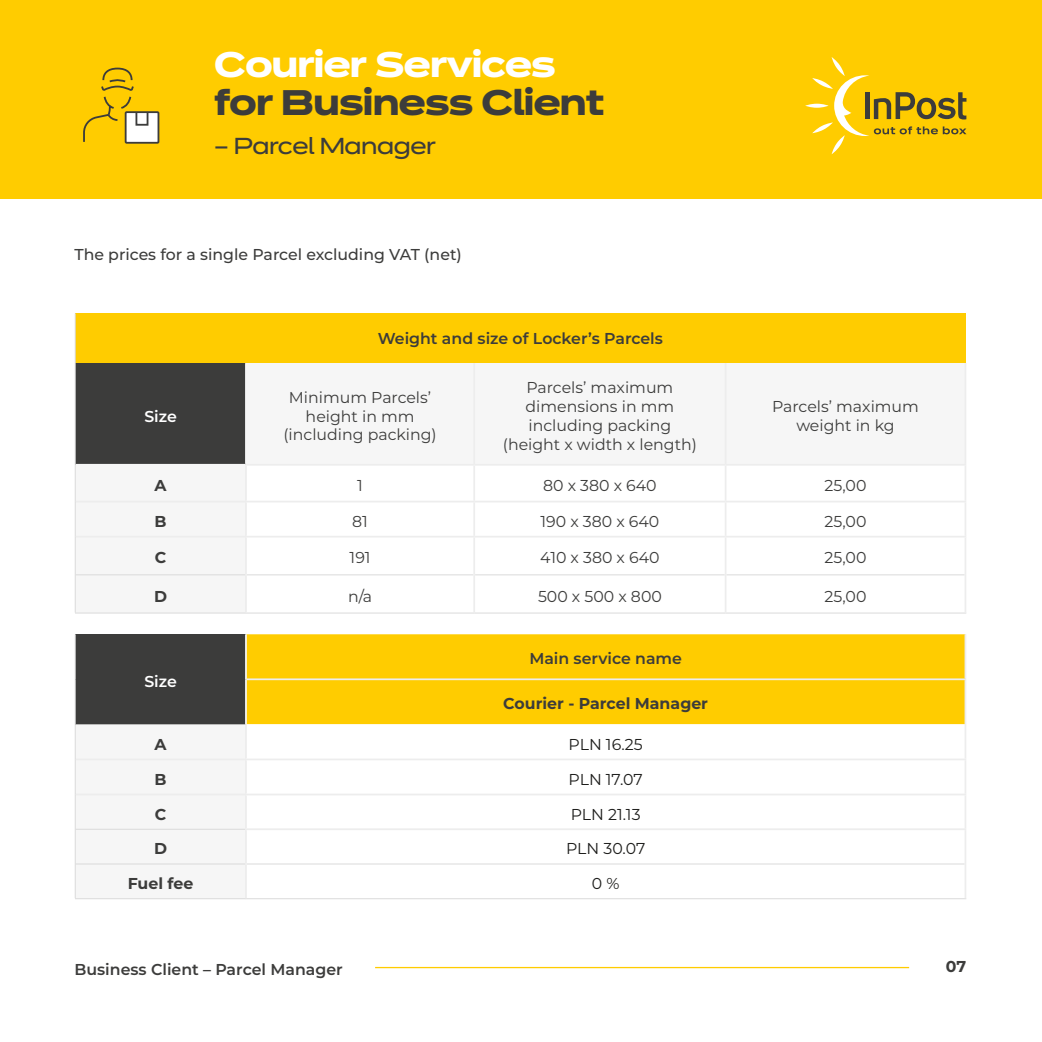
<style>
.page{position:relative;width:1042px;height:1042px;background:#fff}
.page>*{position:absolute;margin:0;border:0;box-sizing:border-box;transform-origin:0 0}
.t1{font:700 35px "Dinamit";letter-spacing:-.02em;color:#3c3c3b}
.t2{font:700 35px "Dinamit";letter-spacing:-.02em;color:#fff}
.t3{font:22.75px "Dinamit";letter-spacing:-.02em;color:#3c3c3b}
.t4{font:15.75px/18.9px "Montserrat";color:#3c3c3b;text-align:center}
.t5{font:600 15.75px "Montserrat";color:#3c3c3b}
.t6{font:500 15.75px "Montserrat";color:#3c3c3b}
.t7{font:700 15.75px "Montserrat";color:#3c3c3b}
.t8{font:15.75px "Montserrat";color:#1d1d1b}
.t9{font:600 15.75px "Montserrat";color:#fff}
</style>
<div class="page">
<div style="left:0;top:0;width:1042px;height:198px;background:#fc0"></div>
<svg style="left:805px;top:104px;width:23px;height:4px"></svg>
<svg style="left:812px;top:57px;width:154px;height:97px"></svg>
<hr style="left:375px;top:967px;width:534px;height:1px;background:#fc0">
<svg style="left:83px;top:67px;width:51px;height:76px"></svg>
<div style="left:126px;top:112px;width:32px;height:31px;background:#fff"></div>
<div style="left:125px;top:111px;width:34px;height:33px;border:2px solid #3c3c3b"></div>
<div style="left:135px;top:111px;width:13px;height:15px;border:2px solid #3c3c3b"></div>
<div style="left:75px;top:313px;width:890px;height:50px;background:#fc0"></div>
<svg style="left:76px;top:363px;width:888px;height:213px;fill:#f6f6f6"></svg>
<svg style="left:247px;top:466px;width:717px;height:70px"></svg>
<hr style="left:245px;top:363px;width:2px;height:101px;background:#f6f6f6">
<hr style="left:75px;top:464px;width:170px;height:2px;background:#f6f6f6">
<hr style="left:75px;top:574px;width:170px;height:1px;background:#dadada">
<hr style="left:247px;top:574px;width:226px;height:1px;background:#dadada">
<hr style="left:475px;top:574px;width:250px;height:1px;background:#dadada">
<hr style="left:726px;top:574px;width:238px;height:1px;background:#dadada">
<hr style="left:75px;top:612px;width:171px;height:1px;background:#dadada">
<hr style="left:246px;top:612px;width:228px;height:1px;background:#dadada">
<hr style="left:474px;top:612px;width:251px;height:1px;background:#dadada">
<hr style="left:725px;top:612px;width:241px;height:1px;background:#dadada">
<hr style="left:245px;top:464px;width:229px;height:2px;background:#ededed">
<hr style="left:245px;top:466px;width:2px;height:35px;background:#ededed">
<hr style="left:474px;top:464px;width:251px;height:2px;background:#ededed">
<hr style="left:725px;top:464px;width:241px;height:2px;background:#ededed">
<hr style="left:245px;top:502px;width:2px;height:34px;background:#ededed">
<hr style="left:246px;top:536px;width:228px;height:1px;background:#ededed">
<hr style="left:474px;top:536px;width:251px;height:1px;background:#ededed">
<hr style="left:725px;top:536px;width:241px;height:1px;background:#ededed">
<hr style="left:75px;top:501px;width:171px;height:1px;background:#ededed">
<hr style="left:75px;top:536px;width:171px;height:1px;background:#ededed">
<hr style="left:246px;top:501px;width:228px;height:1px;background:#ededed">
<hr style="left:474px;top:501px;width:251px;height:1px;background:#ededed">
<hr style="left:725px;top:501px;width:241px;height:1px;background:#ededed">
<hr style="left:473px;top:363px;width:2px;height:101px;background:#ededed">
<hr style="left:725px;top:363px;width:1px;height:101px;background:#ededed">
<hr style="left:473px;top:466px;width:2px;height:35px;background:#ededed">
<hr style="left:725px;top:466px;width:1px;height:35px;background:#ededed">
<hr style="left:473px;top:502px;width:2px;height:34px;background:#ededed">
<hr style="left:725px;top:502px;width:1px;height:34px;background:#ededed">
<hr style="left:473px;top:537px;width:2px;height:38px;background:#ededed">
<hr style="left:725px;top:537px;width:1px;height:38px;background:#ededed">
<hr style="left:473px;top:575px;width:2px;height:37px;background:#ededed">
<hr style="left:725px;top:575px;width:1px;height:37px;background:#ededed">
<hr style="left:964px;top:363px;width:2px;height:101px;background:#ededed">
<hr style="left:964px;top:466px;width:2px;height:35px;background:#ededed">
<hr style="left:964px;top:502px;width:2px;height:34px;background:#ededed">
<hr style="left:964px;top:537px;width:2px;height:38px;background:#ededed">
<hr style="left:964px;top:575px;width:2px;height:37px;background:#ededed">
<hr style="left:245px;top:537px;width:2px;height:38px;background:#ededed">
<hr style="left:245px;top:575px;width:2px;height:37px;background:#ededed">
<hr style="left:75px;top:313px;width:1px;height:50px;background:#dadada">
<hr style="left:75px;top:363px;width:1px;height:102px;background:#dadada">
<hr style="left:75px;top:465px;width:1px;height:36px;background:#dadada">
<hr style="left:75px;top:501px;width:1px;height:36px;background:#dadada">
<hr style="left:75px;top:537px;width:1px;height:38px;background:#dadada">
<hr style="left:75px;top:575px;width:1px;height:37px;background:#dadada">
<div style="left:75px;top:634px;width:171px;height:90px;background:#3c3c3b"></div>
<div style="left:247px;top:634px;width:717px;height:90px;background:#fc0"></div>
<div style="left:76px;top:724px;width:169px;height:141px;background:#f6f6f6"></div>
<svg style="left:247px;top:724px;width:717px;height:1px"></svg>
<hr style="left:245px;top:634px;width:2px;height:45px;background:#f6f6f6">
<hr style="left:245px;top:679px;width:2px;height:45px;background:#f6f6f6">
<hr style="left:247px;top:678px;width:719px;height:2px;background:#ededed">
<hr style="left:75px;top:829px;width:170px;height:1px;background:#dadada">
<hr style="left:75px;top:863px;width:170px;height:1px;background:#dadada">
<hr style="left:247px;top:863px;width:717px;height:1px;background:#dadada">
<hr style="left:75px;top:898px;width:171px;height:1px;background:#dadada">
<hr style="left:246px;top:898px;width:720px;height:1px;background:#dadada">
<hr style="left:245px;top:724px;width:2px;height:34px;background:#ededed">
<hr style="left:245px;top:760px;width:2px;height:33px;background:#ededed">
<hr style="left:246px;top:793px;width:720px;height:2px;background:#ededed">
<hr style="left:245px;top:828px;width:721px;height:2px;background:#ededed">
<hr style="left:75px;top:758px;width:171px;height:2px;background:#ededed">
<hr style="left:75px;top:793px;width:171px;height:2px;background:#ededed">
<hr style="left:246px;top:758px;width:720px;height:2px;background:#ededed">
<hr style="left:964px;top:634px;width:2px;height:44px;background:#ededed">
<hr style="left:964px;top:680px;width:2px;height:44px;background:#ededed">
<hr style="left:964px;top:724px;width:2px;height:34px;background:#ededed">
<hr style="left:964px;top:760px;width:2px;height:33px;background:#ededed">
<hr style="left:964px;top:795px;width:2px;height:33px;background:#ededed">
<hr style="left:964px;top:830px;width:2px;height:34px;background:#ededed">
<hr style="left:964px;top:864px;width:2px;height:34px;background:#ededed">
<hr style="left:245px;top:795px;width:2px;height:33px;background:#ededed">
<hr style="left:245px;top:830px;width:2px;height:34px;background:#ededed">
<hr style="left:245px;top:864px;width:2px;height:34px;background:#ededed">
<hr style="left:75px;top:634px;width:1px;height:45px;background:#dadada">
<hr style="left:75px;top:679px;width:1px;height:45px;background:#dadada">
<hr style="left:75px;top:724px;width:1px;height:35px;background:#dadada">
<hr style="left:75px;top:759px;width:1px;height:35px;background:#dadada">
<hr style="left:75px;top:794px;width:1px;height:35px;background:#dadada">
<hr style="left:75px;top:829px;width:1px;height:35px;background:#dadada">
<hr style="left:75px;top:864px;width:1px;height:34px;background:#dadada">
<h1 class="t2" style="left:214px;top:34px;width:343px">Courier Services</h1>
<h1 class="t1" style="left:214px;top:73px;width:392px">for Business Client</h1>
<h2 class="t3" style="left:214px;top:127px;width:223px">– Parcel Manager</h2>
<p class="t6" style="left:74px;top:243px;width:389px">The prices for a single Parcel excluding VAT (net)</p>
<p class="t9" style="left:144px;top:405px;width:34px">Size</p>
<p class="t5" style="left:378px;top:327px;width:287px">Weight and size of Locker’s Parcels</p>
<p class="t4" style="left:283px;top:387px;width:155px">Minimum Parcels’ height in mm (including packing)</p>
<p class="t4" style="left:503px;top:377px;width:196px">Parcels’ maximum dimensions in mm including packing (height x width x length)</p>
<p class="t4" style="left:772px;top:396px;width:148px">Parcels’ maximum weight in kg</p>
<p class="t7" style="left:155px;top:474px;width:14px">A</p>
<p class="t4" style="left:357px;top:475px;width:7px">1</p>
<p class="t4" style="left:543px;top:475px;width:115px">80 x 380 x 640</p>
<p class="t4" style="left:824px;top:475px;width:43px">25,00</p>
<p class="t7" style="left:155px;top:510px;width:14px">B</p>
<p class="t4" style="left:352px;top:511px;width:17px">81</p>
<p class="t4" style="left:540px;top:511px;width:120px">190 x 380 x 640</p>
<p class="t4" style="left:824px;top:511px;width:43px">25,00</p>
<p class="t7" style="left:155px;top:546px;width:13px">C</p>
<p class="t4" style="left:350px;top:548px;width:22px">191</p>
<p class="t4" style="left:540px;top:548px;width:121px">410 x 380 x 640</p>
<p class="t4" style="left:824px;top:548px;width:43px">25,00</p>
<p class="t7" style="left:154px;top:584px;width:15px">D</p>
<p class="t4" style="left:348px;top:586px;width:26px">n/a</p>
<p class="t4" style="left:538px;top:586px;width:125px">500 x 500 x 800</p>
<p class="t4" style="left:824px;top:586px;width:43px">25,00</p>
<p class="t9" style="left:144px;top:670px;width:34px">Size</p>
<p class="t5" style="left:529px;top:648px;width:154px">Main service name</p>
<p class="t7" style="left:503px;top:692px;width:206px">Courier - Parcel Manager</p>
<p class="t7" style="left:155px;top:732px;width:14px">A</p>
<p class="t8" style="left:568px;top:733px;width:76px">PLN 16.25</p>
<p class="t7" style="left:155px;top:767px;width:14px">B</p>
<p class="t8" style="left:568px;top:768px;width:76px">PLN 17.07</p>
<p class="t7" style="left:155px;top:802px;width:13px">C</p>
<p class="t8" style="left:571px;top:803px;width:71px">PLN 21.13</p>
<p class="t7" style="left:154px;top:837px;width:15px">D</p>
<p class="t8" style="left:566px;top:838px;width:81px">PLN 30.07</p>
<p class="t7" style="left:128px;top:872px;width:67px">Fuel fee</p>
<p class="t8" style="left:592px;top:872px;width:29px">0 %</p>
<p class="t5" style="left:74px;top:958px;width:270px">Business Client – Parcel Manager</p>
<p class="t7" style="left:945px;top:955px;width:22px">07</p>
</div>
